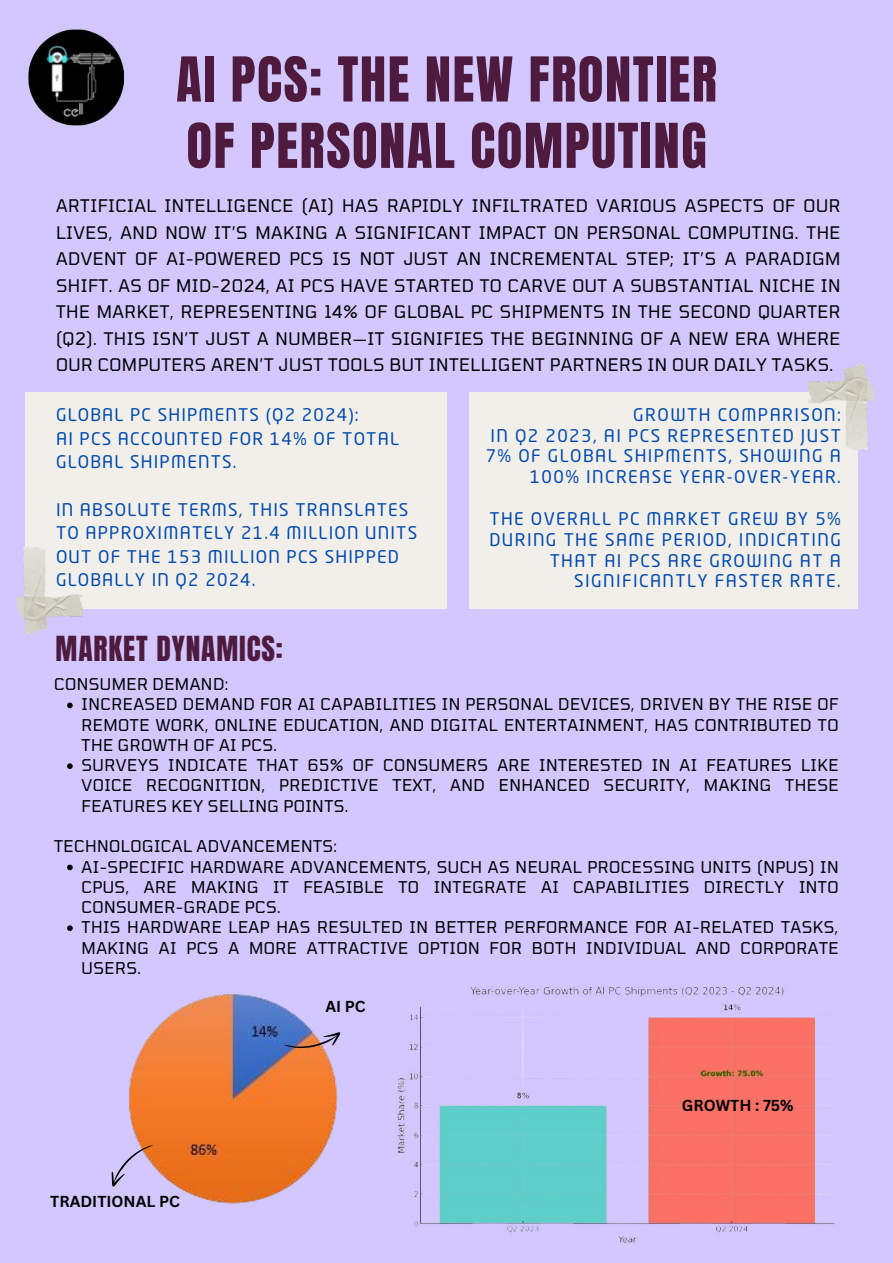
<style>
.page{position:relative;width:893px;height:1263px;background:#d2c7ff}
.page>*{position:absolute;margin:0;border:0;box-sizing:border-box;transform-origin:0 0}
.t1{font:52.57px/66.4px "Anton";letter-spacing:.03em;color:#4e1a3d}
.t2{font:29.4px "Anton";letter-spacing:.03em;color:#4e1a3d}
.t3{font:17.25px/26.4px "Tomorrow";letter-spacing:.03em;color:#010101;text-align:justify}
.t4{font:17.25px/20.9px "Neo Tech Pro";letter-spacing:.085em;color:#004aad;text-align:right}
.t5{font:16.12px/20.2px "Tomorrow";letter-spacing:.03em;color:#000}
.t6{font:700 15.45px "Canva Sans";color:#000}
</style>
<div class="page">
<img style="left:28px;top:29px;width:97px;height:97px">
<div style="left:25px;top:392px;width:421px;height:217px;background:#f2efeb"></div>
<div style="left:469px;top:392px;width:388px;height:217px;background:#f2efeb"></div>
<img style="left:18px;top:546px;width:64px;height:88px">
<img style="left:808px;top:363px;width:65px;height:88px">
<img style="left:129px;top:994px;width:209px;height:210px">
<svg style="left:111px;top:1141px;width:42px;height:49px"></svg>
<svg style="left:284px;top:1010px;width:57px;height:59px"></svg>
<img style="left:397px;top:986px;width:438px;height:257px">
<svg style="left:67px;top:702px;width:6px;height:6px"></svg>
<svg style="left:67px;top:763px;width:6px;height:6px"></svg>
<svg style="left:67px;top:864px;width:6px;height:6px"></svg>
<svg style="left:67px;top:925px;width:6px;height:6px"></svg>
<h1 class="t1" style="left:176px;top:47px;width:542px">AI PCS: THE NEW FRONTIER<br>OF PERSONAL COMPUTING</h1>
<p class="t3" style="left:56px;top:192px;width:786px">ARTIFICIAL INTELLIGENCE (AI) HAS RAPIDLY INFILTRATED VARIOUS ASPECTS OF OUR LIVES, AND NOW IT’S MAKING A SIGNIFICANT IMPACT ON PERSONAL COMPUTING. THE ADVENT OF AI-POWERED PCS IS NOT JUST AN INCREMENTAL STEP; IT’S A PARADIGM SHIFT. AS OF MID-2024, AI PCS HAVE STARTED TO CARVE OUT A SUBSTANTIAL NICHE IN THE MARKET, REPRESENTING 14% OF GLOBAL PC SHIPMENTS IN THE SECOND QUARTER (Q2). THIS ISN’T JUST A NUMBER—IT SIGNIFIES THE BEGINNING OF A NEW ERA WHERE OUR COMPUTERS AREN’T JUST TOOLS BUT INTELLIGENT PARTNERS IN OUR DAILY TASKS.</p>
<p class="t4" style="left:486px;top:406px;width:357px">GROWTH COMPARISON:<br>IN Q2 2023, AI PCS REPRESENTED JUST<br>7% OF GLOBAL SHIPMENTS, SHOWING A<br>100% INCREASE YEAR-OVER-YEAR.</p>
<p class="t4" style="left:489px;top:510px;width:353px">THE OVERALL PC MARKET GREW BY 5%<br>DURING THE SAME PERIOD, INDICATING<br>THAT AI PCS ARE GROWING AT A<br>SIGNIFICANTLY FASTER RATE.</p>
<p class="t4" style="left:56px;top:405px;width:344px;line-height:23.6px;text-align:left">GLOBAL PC SHIPMENTS (Q2 2024):<br>AI PCS ACCOUNTED FOR 14% OF TOTAL<br>GLOBAL SHIPMENTS.</p>
<p class="t4" style="left:56px;top:499px;width:363px;line-height:23.6px;text-align:left">IN ABSOLUTE TERMS, THIS TRANSLATES<br>TO APPROXIMATELY 21.4 MILLION UNITS<br>OUT OF THE 153 MILLION PCS SHIPPED<br>GLOBALLY IN Q2 2024.</p>
<h2 class="t2" style="left:56px;top:627px;width:229px">MARKET DYNAMICS:</h2>
<p class="t5" style="left:82px;top:674px;width:758px;text-indent:-27px">CONSUMER DEMAND:<br>INCREASED DEMAND FOR AI CAPABILITIES IN PERSONAL DEVICES, DRIVEN BY THE RISE OF REMOTE WORK, ONLINE EDUCATION, AND DIGITAL ENTERTAINMENT, HAS CONTRIBUTED TO THE GROWTH OF AI PCS.<br>SURVEYS INDICATE THAT 65% OF CONSUMERS ARE INTERESTED IN AI FEATURES LIKE VOICE RECOGNITION, PREDICTIVE TEXT, AND ENHANCED SECURITY, MAKING THESE FEATURES KEY SELLING POINTS.</p>
<p class="t5" style="left:82px;top:836px;width:758px;text-indent:-27px">TECHNOLOGICAL ADVANCEMENTS:<br>AI-SPECIFIC HARDWARE ADVANCEMENTS, SUCH AS NEURAL PROCESSING UNITS (NPUS) IN CPUS, ARE MAKING IT FEASIBLE TO INTEGRATE AI CAPABILITIES DIRECTLY INTO CONSUMER-GRADE PCS.<br>THIS HARDWARE LEAP HAS RESULTED IN BETTER PERFORMANCE FOR AI-RELATED TASKS, MAKING AI PCS A MORE ATTRACTIVE OPTION FOR BOTH INDIVIDUAL AND CORPORATE USERS.</p>
<p class="t6" style="left:50px;top:1190px;width:131px">TRADITIONAL PC</p>
<p class="t6" style="left:325px;top:996px;width:42px">AI PC</p>
<p class="t6" style="left:682px;top:1094px;width:113px">GROWTH : 75%</p>
</div>
